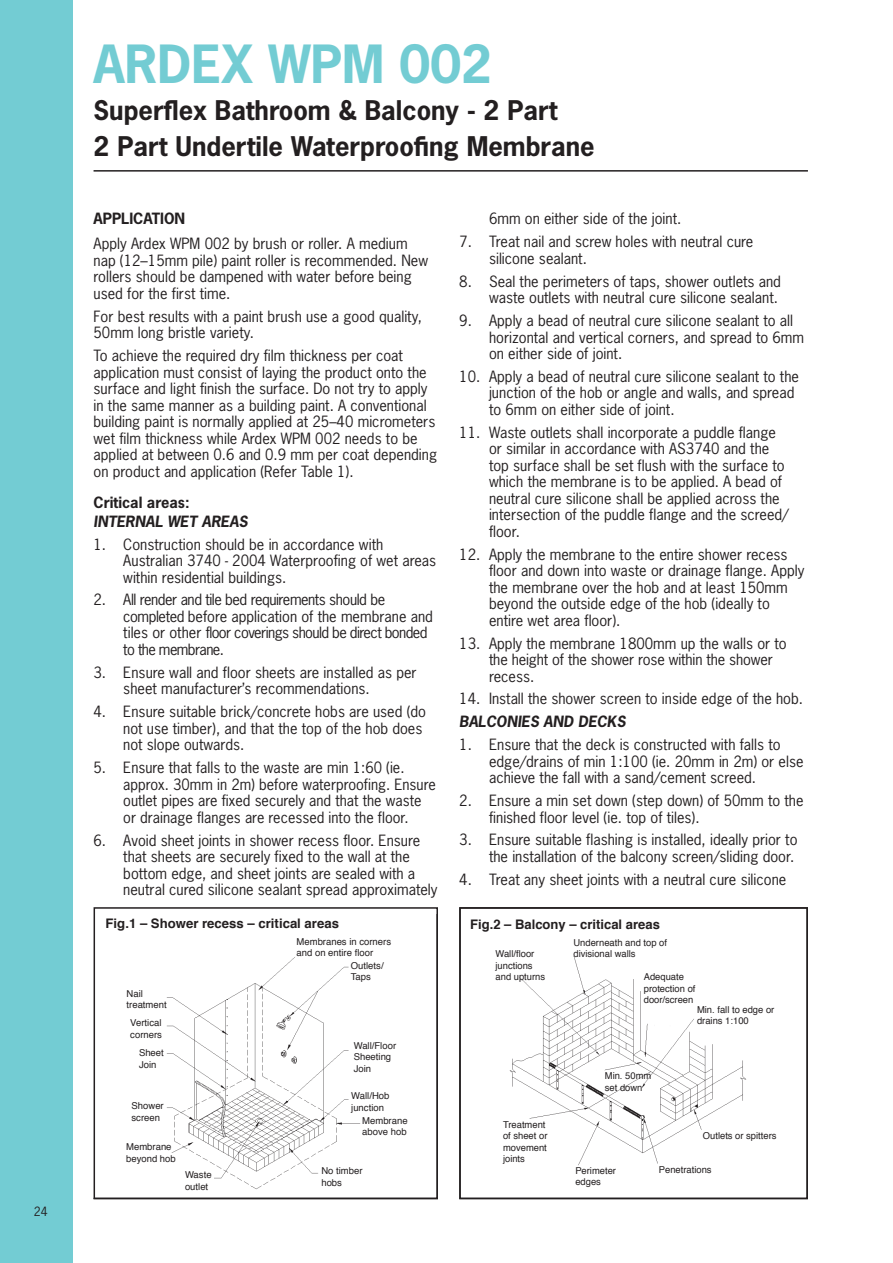
<style>
.page{position:relative;width:893px;height:1263px;background:#fff}
.page>*{position:absolute;margin:0;border:0;box-sizing:border-box;transform-origin:0 0}
.t1{font:700 49.5px "News Gothic";color:#73ccd3}
.t2{font:700 25.5px/36px "News Gothic";color:#231f20}
.t3{font:14.7px/16.5px "News Gothic";color:#231f20}
.t4{font:14.7px/16.5px "News Gothic";letter-spacing:-.03em;color:#231f20}
.t5{font:italic 700 14.7px "News Gothic";color:#231f20}
.t6{font:700 14.7px "News Gothic";color:#231f20}
.t7{font:700 13.2px "Helvetica";color:#231f20}
.t8{font:12px "News Gothic";color:#231f20}
.t9{font:9.6px/11.4px "Helvetica";color:#231f20}
.t10{font:9.45px/11.4px "Helvetica";color:#231f20}
</style>
<div class="page">
<div style="left:0;top:0;width:72px;height:1263px;background:#73ccd3"></div>
<hr style="left:94px;top:170px;width:714px;height:2px;background:#231f20">
<img style="left:166px;top:957px;width:195px;height:233px">
<img style="left:509px;top:956px;width:238px;height:210px">
<div style="left:94px;top:907px;width:344px;height:292px;border:2px solid #231f20"></div>
<div style="left:459px;top:907px;width:349px;height:292px;border:2px solid #231f20"></div>
<p class="t8" style="left:34px;top:1204px;width:15px">24</p>
<h1 class="t1" style="left:94px;top:32px;width:400px">ARDEX WPM 002</h1>
<h2 class="t2" style="left:94px;top:92px;width:503px">Superflex Bathroom &amp; Balcony - 2 Part<br>2 Part Undertile Waterproofing Membrane</h2>
<p class="t6" style="left:94px;top:209px;width:93px">APPLICATION</p>
<p class="t3" style="left:94px;top:235px;width:336px">Apply Ardex WPM 002 by brush or roller. A medium nap (12–15mm pile) paint roller is recommended. New rollers should be dampened with water before being used for the first time.</p>
<p class="t3" style="left:94px;top:308px;width:330px">For best results with a paint brush use a good quality,<br>50mm long bristle variety.</p>
<p class="t3" style="left:94px;top:347px;width:345px">To achieve the required dry film thickness per coat application must consist of laying the product onto the surface and light finish the surface. Do not try to apply in the same manner as a building paint. A conventional building paint is normally applied at 25–40 micrometers wet film thickness while Ardex WPM 002 needs to be applied at between 0.6 and 0.9 mm per coat depending on product and application (Refer Table 1).</p>
<p class="t6" style="left:94px;top:493px;width:97px">Critical areas:</p>
<p class="t5" style="left:94px;top:511px;width:156px">INTERNAL WET AREAS</p>
<p class="t3" style="left:123px;top:536px;width:314px;text-indent:-30px">1. Construction should be in accordance with<br>Australian 3740 - 2004 Waterproofing of wet areas within residential buildings.</p>
<p class="t4" style="left:123px;top:591px;width:311px;text-indent:-30px">2. All render and tile bed requirements should be completed before application of the membrane and tiles or other floor coverings should be direct bonded to the membrane.</p>
<p class="t3" style="left:123px;top:664px;width:295px;text-indent:-30px">3. Ensure wall and floor sheets are installed as per sheet manufacturer’s recommendations.</p>
<p class="t3" style="left:123px;top:703px;width:304px;text-indent:-30px">4. Ensure suitable brick/concrete hobs are used (do not use timber), and that the top of the hob does not slope outwards.</p>
<p class="t3" style="left:123px;top:759px;width:314px;text-indent:-30px">5. Ensure that falls to the waste are min 1:60 (ie. approx. 30mm in 2m) before waterproofing. Ensure outlet pipes are fixed securely and that the waste or drainage flanges are recessed into the floor.</p>
<p class="t3" style="left:123px;top:832px;width:316px;text-indent:-30px">6. Avoid sheet joints in shower recess floor. Ensure that sheets are securely fixed to the wall at the bottom edge, and sheet joints are sealed with a neutral cured silicone sealant spread approximately</p>
<p class="t7" style="left:106px;top:911px;width:235px">Fig.1 – Shower recess – critical areas</p>
<p class="t10" style="left:297px;top:935px;width:96px">Membranes in corners and on entire floor</p>
<p class="t10" style="left:127px;top:988px;width:42px">Nail treatment</p>
<p class="t10" style="left:130px;top:1017px;width:33px">Vertical corners</p>
<p class="t10" style="left:139px;top:1047px;width:26px">Sheet<br>Join</p>
<p class="t10" style="left:132px;top:1100px;width:34px">Shower screen</p>
<p class="t10" style="left:126px;top:1141px;width:51px">Membrane beyond hob</p>
<p class="t10" style="left:185px;top:1169px;width:28px">Waste outlet</p>
<p class="t10" style="left:351px;top:959px;width:34px">Outlets/<br>Taps</p>
<p class="t10" style="left:354px;top:1040px;width:44px">Wall/Floor<br>Sheeting<br>Join</p>
<p class="t10" style="left:351px;top:1090px;width:40px">Wall/Hob junction</p>
<p class="t10" style="left:362px;top:1114px;width:47px">Membrane above hob</p>
<p class="t10" style="left:321px;top:1165px;width:43px">No timber hobs</p>
<p class="t3" style="left:489px;top:210px;width:194px">6mm on either side of the joint.</p>
<p class="t3" style="left:489px;top:233px;width:266px;text-indent:-30px">7. Treat nail and screw holes with neutral cure silicone sealant.</p>
<p class="t3" style="left:459px;top:273px;width:323px;text-align:right">8. Seal the perimeters of taps, shower outlets and waste outlets with neutral cure silicone sealant.</p>
<p class="t3" style="left:489px;top:312px;width:317px;text-indent:-30px">9. Apply a bead of neutral cure silicone sealant to all horizontal and vertical corners, and spread to 6mm on either side of joint.</p>
<p class="t3" style="left:489px;top:368px;width:312px;text-indent:-30px">10. Apply a bead of neutral cure silicone sealant to the junction of the hob or angle and walls, and spread to 6mm on either side of joint.</p>
<p class="t3" style="left:489px;top:424px;width:301px;text-indent:-30px">11. Waste outlets shall incorporate a puddle flange or similar in accordance with AS3740 and the top surface shall be set flush with the surface to which the membrane is to be applied. A bead of neutral cure silicone shall be applied across the intersection of the puddle flange and the screed/ floor.</p>
<p class="t3" style="left:489px;top:546px;width:317px;text-indent:-30px">12. Apply the membrane to the entire shower recess floor and down into waste or drainage flange. Apply the membrane over the hob and at least 150mm beyond the outside edge of the hob (ideally to entire wet area floor).</p>
<p class="t3" style="left:489px;top:635px;width:299px;text-indent:-30px">13. Apply the membrane 1800mm up the walls or to the height of the shower rose within the shower recess.</p>
<p class="t3" style="left:459px;top:690px;width:345px">14. Install the shower screen to inside edge of the hob.</p>
<p class="t5" style="left:459px;top:712px;width:168px">BALCONIES AND DECKS</p>
<p class="t3" style="left:489px;top:736px;width:316px;text-indent:-30px">1. Ensure that the deck is constructed with falls to edge/drains of min 1:100 (ie. 20mm in 2m) or else achieve the fall with a sand/cement screed.</p>
<p class="t3" style="left:489px;top:792px;width:316px;text-indent:-30px">2. Ensure a min set down (step down) of 50mm to the finished floor level (ie. top of tiles).</p>
<p class="t3" style="left:459px;top:831px;width:340px;text-align:right">3. Ensure suitable flashing is installed, ideally prior to the installation of the balcony screen/sliding door.</p>
<p class="t3" style="left:459px;top:871px;width:329px">4. Treat any sheet joints with a neutral cure silicone</p>
<p class="t7" style="left:470px;top:912px;width:191px">Fig.2 – Balcony – critical areas</p>
<p class="t9" style="left:573px;top:936px;width:95px">Underneath and top of</p>
<p class="t9" style="left:496px;top:948px;width:40px">Wall/floor</p>
<p class="t9" style="left:573px;top:948px;width:64px">divisional walls</p>
<p class="t9" style="left:496px;top:959px;width:51px">junctions and upturns</p>
<p class="t9" style="left:644px;top:971px;width:53px">Adequate protection of door/screen</p>
<p class="t9" style="left:503px;top:1118px;width:46px">Treatment of sheet or movement joints</p>
<p class="t9" style="left:605px;top:1070px;width:48px">Min. 50mm set down</p>
<p class="t9" style="left:697px;top:1003px;width:79px">Min. fall to edge or drains 1:100</p>
<p class="t9" style="left:703px;top:1130px;width:75px">Outlets or spitters</p>
<p class="t9" style="left:575px;top:1164px;width:42px">Perimeter</p>
<p class="t9" style="left:659px;top:1164px;width:54px">Penetrations</p>
<p class="t9" style="left:575px;top:1176px;width:27px">edges</p>
</div>
